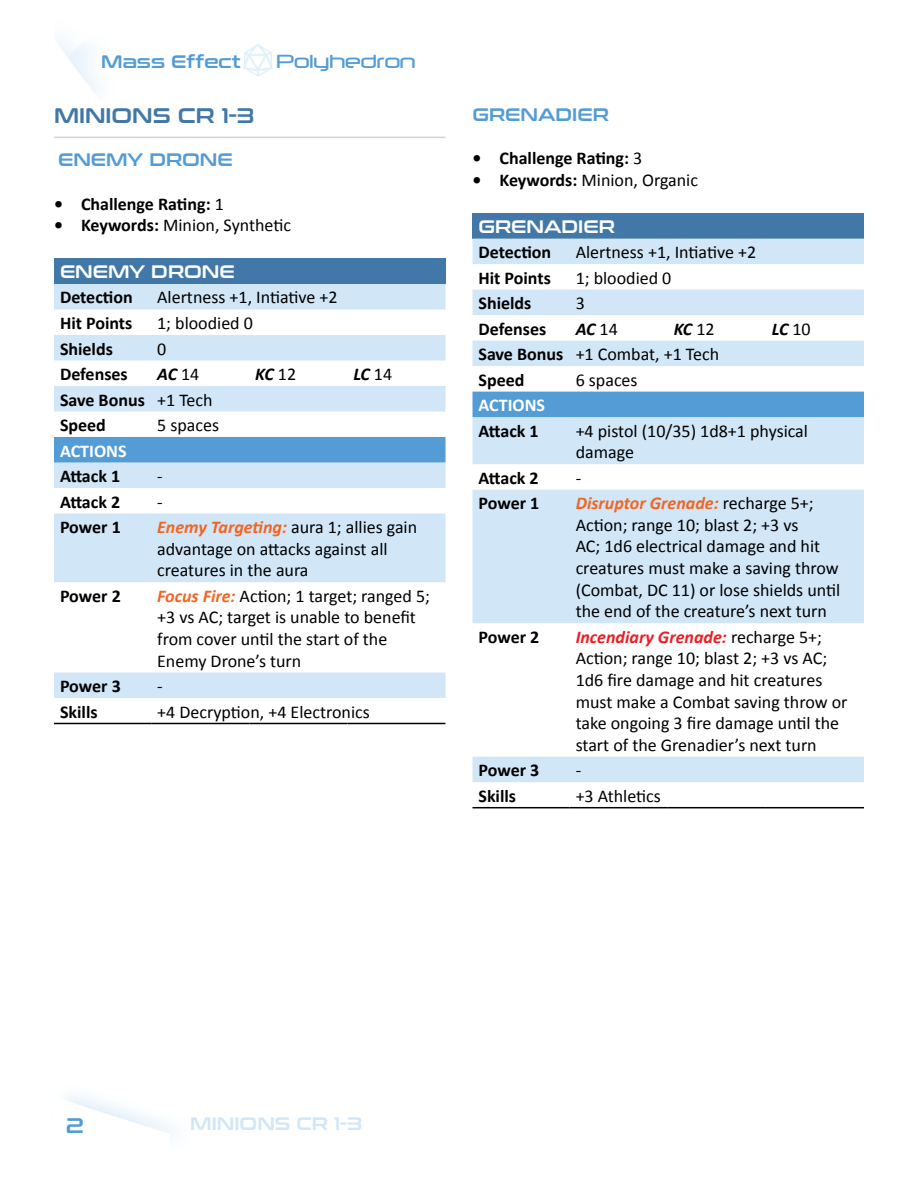
<style>
.page{position:relative;width:918px;height:1188px;background:#fff}
.page>*{position:absolute;margin:0;border:0;box-sizing:border-box;transform-origin:0 0}
.t1{font:21px "Conthrax Sb";color:#4178a7}
.t2{font:21px "Conthrax Sb";color:#539cd5}
.t3{font:18px/21.6px "Calibri";color:#000}
.t4{font:700 18px/25.5px "Calibri";color:#000}
.t5{font:18px "Conthrax Sb";color:#539cd5}
.t6{font:italic 700 18px "Calibri";letter-spacing:-.025em;color:#000}
.t7{font:18px "Conthrax Sb";color:#fff}
.t8{font:700 18px "Calibri";color:#fff}
.t9{font:18px "Conthrax Sb";color:#d1e6f7}
.t10{font:18px "Neuropol";color:#539cd5}
.s1{font-weight:400}
.s2{font-weight:700}
.s3{font-weight:400;font-style:normal}
.s4{font-weight:700;font-style:italic;color:#f26522}
.s5{font-weight:700;font-style:italic;color:#ed1d24}
</style>
<div class="page">
<svg style="left:66px;top:1097px;width:104px;height:37px"></svg>
<svg style="left:57px;top:40px;width:42px;height:54px"></svg>
<svg style="left:243px;top:43px;width:30px;height:34px"></svg>
<div style="left:472px;top:214px;width:392px;height:25px;background:#4178a7"></div>
<svg style="left:472px;top:239px;width:392px;height:543px;fill:#d1e6f7"></svg>
<div style="left:472px;top:392px;width:392px;height:25px;background:#539cd5"></div>
<hr style="left:472px;top:807px;width:98px;height:1px;background:#000">
<hr style="left:570px;top:807px;width:98px;height:1px;background:#000">
<hr style="left:668px;top:807px;width:98px;height:1px;background:#000">
<hr style="left:766px;top:807px;width:98px;height:1px;background:#000">
<hr style="left:54px;top:137px;width:392px;height:1px;background:#d1d3d4">
<div style="left:54px;top:259px;width:392px;height:25px;background:#4178a7"></div>
<svg style="left:54px;top:284px;width:392px;height:414px"></svg>
<div style="left:54px;top:437px;width:392px;height:25px;background:#539cd5"></div>
<hr style="left:54px;top:723px;width:97px;height:1px;background:#000">
<hr style="left:151px;top:723px;width:98px;height:1px;background:#000">
<hr style="left:249px;top:723px;width:98px;height:1px;background:#000">
<hr style="left:347px;top:723px;width:99px;height:1px;background:#000">
<p class="t5" style="left:101px;top:51px;width:141px">Mass Effect</p>
<p class="t10" style="left:276px;top:50px;width:141px">Polyhedron</p>
<p class="t1" style="left:54px;top:104px;width:202px">MINIONS CR 1-3</p>
<p class="t5" style="left:58px;top:150px;width:176px">ENEMY DRONE</p>
<p class="t4" style="left:54px;top:191px;width:171px">• Challenge Rating: <span class="s1">1</span></p>
<p class="t3" style="left:54px;top:214px;width:239px"><span class="s2">• Keywords:</span> Minion, Synthetic</p>
<p class="t7" style="left:60px;top:261px;width:176px">ENEMY DRONE</p>
<p class="t4" style="left:60px;top:285px;width:74px">Detection</p>
<p class="t3" style="left:157px;top:287px;width:182px">Alertness +1, Intiative +2</p>
<p class="t4" style="left:60px;top:310px;width:74px">Hit Points</p>
<p class="t3" style="left:157px;top:312px;width:97px">1; bloodied 0</p>
<p class="t4" style="left:60px;top:336px;width:54px">Shields</p>
<p class="t3" style="left:157px;top:338px;width:11px">0</p>
<p class="t4" style="left:60px;top:361px;width:69px">Defenses</p>
<p class="t6" style="left:157px;top:363px;width:44px">AC <span class="s3">14</span></p>
<p class="t6" style="left:255px;top:363px;width:42px">KC <span class="s3">12</span></p>
<p class="t6" style="left:353px;top:363px;width:40px">LC <span class="s3">14</span></p>
<p class="t4" style="left:60px;top:387px;width:154px">Save Bonus <span class="s1">+1 Tech<br></span>Speed</p>
<p class="t3" style="left:157px;top:414px;width:63px">5 spaces</p>
<p class="t8" style="left:60px;top:439px;width:68px">ACTIONS</p>
<p class="t4" style="left:60px;top:463px;width:62px">Attack 1</p>
<p class="t3" style="left:157px;top:465px;width:7px">-</p>
<p class="t4" style="left:60px;top:489px;width:62px">Attack 2</p>
<p class="t3" style="left:157px;top:491px;width:7px">-</p>
<p class="t4" style="left:60px;top:514px;width:62px">Power 1</p>
<p class="t3" style="left:157px;top:516px;width:262px"><span class="s4">Enemy Targeting:</span> aura 1; allies gain advantage on attacks against all creatures in the aura</p>
<p class="t4" style="left:60px;top:583px;width:62px">Power 2</p>
<p class="t3" style="left:157px;top:585px;width:274px"><span class="s4">Focus Fire:</span> Action; 1 target; ranged 5; +3 vs AC; target is unable to benefit from cover until the start of the<br>Enemy Drone’s turn</p>
<p class="t4" style="left:60px;top:673px;width:62px">Power 3</p>
<p class="t3" style="left:157px;top:675px;width:7px">-</p>
<p class="t4" style="left:60px;top:699px;width:39px">Skills</p>
<p class="t3" style="left:157px;top:701px;width:214px">+4 Decryption, +4 Electronics</p>
<p class="t5" style="left:472px;top:104px;width:138px">GRENADIER</p>
<p class="t4" style="left:472px;top:145px;width:171px">• Challenge Rating: <span class="s1">3</span></p>
<p class="t3" style="left:472px;top:169px;width:227px"><span class="s2">• Keywords:</span> Minion, Organic</p>
<p class="t7" style="left:478px;top:216px;width:138px">GRENADIER</p>
<p class="t4" style="left:478px;top:239px;width:74px">Detection</p>
<p class="t3" style="left:576px;top:241px;width:182px">Alertness +1, Intiative +2</p>
<p class="t4" style="left:478px;top:265px;width:74px">Hit Points</p>
<p class="t3" style="left:576px;top:267px;width:97px">1; bloodied 0</p>
<p class="t4" style="left:478px;top:290px;width:54px">Shields</p>
<p class="t3" style="left:576px;top:292px;width:11px">3</p>
<p class="t4" style="left:478px;top:316px;width:69px">Defenses</p>
<p class="t6" style="left:576px;top:317px;width:44px">AC <span class="s3">14</span></p>
<p class="t6" style="left:674px;top:317px;width:42px">KC <span class="s3">12</span></p>
<p class="t6" style="left:772px;top:317px;width:40px">LC <span class="s3">10</span></p>
<p class="t3" style="left:478px;top:341px;width:242px;line-height:25.5px"><span class="s2">Save Bonus</span> +1 Combat, +1 Tech<br><span class="s2">Speed</span></p>
<p class="t3" style="left:576px;top:369px;width:63px">6 spaces</p>
<p class="t8" style="left:478px;top:394px;width:68px">ACTIONS</p>
<p class="t4" style="left:478px;top:418px;width:62px">Attack 1</p>
<p class="t3" style="left:576px;top:420px;width:234px">+4 pistol (10/35) 1d8+1 physical damage</p>
<p class="t4" style="left:478px;top:465px;width:62px">Attack 2</p>
<p class="t3" style="left:576px;top:467px;width:7px">-</p>
<p class="t4" style="left:478px;top:490px;width:62px">Power 1</p>
<p class="t3" style="left:576px;top:492px;width:266px"><span class="s4">Disruptor Grenade:</span> recharge 5+; Action; range 10; blast 2; +3 vs<br>AC; 1d6 electrical damage and hit creatures must make a saving throw (Combat, DC 11) or lose shields until the end of the creature’s next turn</p>
<p class="t4" style="left:478px;top:624px;width:62px">Power 2</p>
<p class="t3" style="left:576px;top:626px;width:273px"><span class="s5">Incendiary Grenade:</span> recharge 5+; Action; range 10; blast 2; +3 vs AC; 1d6 fire damage and hit creatures must make a Combat saving throw or take ongoing 3 fire damage until the start of the Grenadier’s next turn</p>
<p class="t4" style="left:478px;top:757px;width:62px">Power 3</p>
<p class="t3" style="left:576px;top:759px;width:7px">-</p>
<p class="t4" style="left:478px;top:783px;width:39px">Skills</p>
<p class="t3" style="left:576px;top:785px;width:87px">+3 Athletics</p>
<p class="t2" style="left:66px;top:1114px;width:20px">2</p>
<p class="t9" style="left:190px;top:1113px;width:173px">MINIONS CR 1-3</p>
</div>
